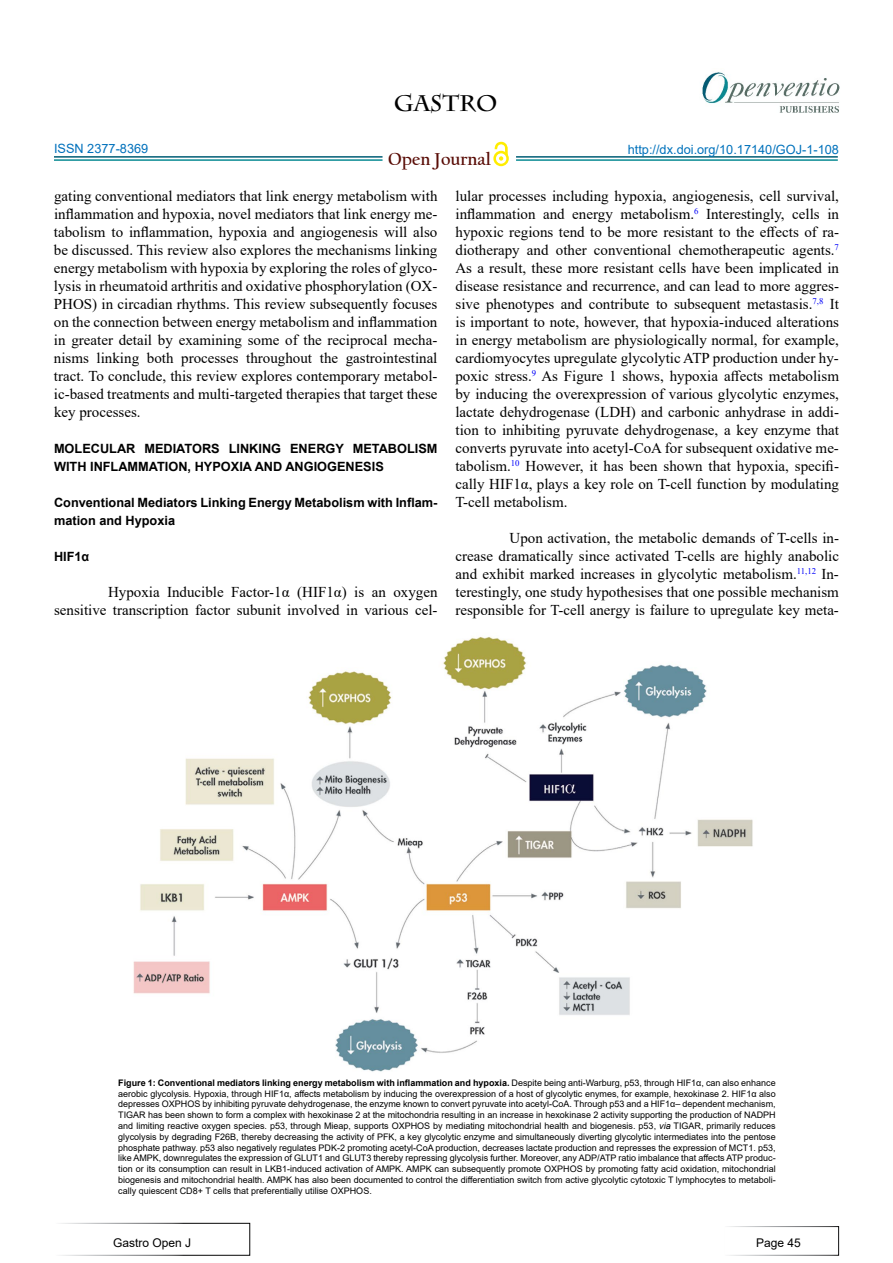
<style>
.page{position:relative;width:893px;height:1263px;background:#fff}
.page>*{position:absolute;margin:0;border:0;box-sizing:border-box;transform-origin:0 0}
.t1{font:700 22.5px "Charlemagne Std";color:#000}
.t2{font:700 18.15px "Californian FB";color:#580b05}
.t3{font:15px/18px "Times New Roman";color:#000;text-align:justify}
.t4{font:700 12.75px/18px "Arial";color:#000}
.t5{font:12.75px "Arial";color:#0072bc}
.t6{font:12.75px "Arial";color:#0071bc}
.t7{font:12px "Arial";color:#000}
.t8{font:9px/10.8px "Arial";color:#000;text-align:justify}
.s1{font-weight:700}
.s2{font-style:italic}
</style>
<div class="page">
<hr style="left:54px;top:156px;width:328px;height:2px;background:#015d75">
<hr style="left:54px;top:159px;width:328px;height:2px;background:#0a8b93">
<hr style="left:516px;top:156px;width:322px;height:2px;background:#015d75">
<hr style="left:516px;top:159px;width:322px;height:2px;background:#0a8b93">
<svg style="left:493px;top:151px;width:16px;height:15px"></svg>
<div style="left:496px;top:153px;width:10px;height:11px;background:#fff;border-radius:50%"></div>
<svg style="left:495px;top:141px;width:13px;height:20px"></svg>
<div style="left:54px;top:1223px;width:196px;height:33px;border:1px solid #fff"></div>
<div style="left:723px;top:1226px;width:116px;height:30px;border:1px solid #fff"></div>
<img style="left:702px;top:72px;width:138px;height:41px">
<img style="left:133px;top:637px;width:620px;height:435px">
<p class="t6" style="left:54px;top:140px;width:96px">ISSN 2377-8369</p>
<h1 class="t1" style="left:394px;top:90px;width:105px">GASTRO</h1>
<p class="t2" style="left:388px;top:148px;width:104px">Open Journal</p>
<p class="t5" style="left:628px;top:140px;width:213px">http://dx.doi.org/10.17140/GOJ-1-108</p>
<p class="t3" style="left:54px;top:186px;width:385px">gating conventional mediators that link energy metabolism with inflammation and hypoxia, novel mediators that link energy me&shy;tabolism to inflammation, hypoxia and angiogenesis will also be discussed. This review also explores the mechanisms linking energy metabolism with hypoxia by exploring the roles of glyco&shy;lysis in rheumatoid arthritis and oxidative phosphorylation (OX-PHOS) in circadian rhythms. This review subsequently focuses on the connection between energy metabolism and inflammation in greater detail by examining some of the reciprocal mecha&shy;nisms linking both processes throughout the gastrointestinal tract. To conclude, this review explores contemporary metabol&shy;ic-based treatments and multi-targeted therapies that target these key processes.</p>
<p class="t4" style="left:54px;top:440px;width:385px">MOLECULAR MEDIATORS LINKING ENERGY METABOLISM<br>WITH INFLAMMATION, HYPOXIA AND ANGIOGENESIS</p>
<p class="t4" style="left:54px;top:494px;width:385px">Conventional Mediators Linking Energy Metabolism with Inflam&shy;mation and Hypoxia</p>
<p class="t4" style="left:54px;top:548px;width:37px">HIF1α</p>
<p class="t3" style="left:54px;top:582px;width:385px;text-align:right">Hypoxia Inducible Factor-1α (HIF1α) is an oxygen sensitive transcription factor subunit involved in various cel-</p>
<p class="t3" style="left:455px;top:186px;width:385px">lular processes including hypoxia, angiogenesis, cell survival, inflammation and energy metabolism.<sup>6</sup> Interestingly, cells in hypoxic regions tend to be more resistant to the effects of ra&shy;diotherapy and other conventional chemotherapeutic agents.<sup>7<br></sup>As a result, these more resistant cells have been implicated in disease resistance and recurrence, and can lead to more aggres&shy;sive phenotypes and contribute to subsequent metastasis.<sup>7,8</sup> It is important to note, however, that hypoxia-induced alterations in energy metabolism are physiologically normal, for example, cardiomyocytes upregulate glycolytic ATP production under hy&shy;poxic stress.<sup>9</sup> As Figure 1 shows, hypoxia affects metabolism by inducing the overexpression of various glycolytic enzymes, lactate dehydrogenase (LDH) and carbonic anhydrase in addi&shy;tion to inhibiting pyruvate dehydrogenase, a key enzyme that converts pyruvate into acetyl-CoA for subsequent oxidative me&shy;tabolism.<sup>10</sup> However, it has been shown that hypoxia, specifi&shy;cally HIF1α, plays a key role on T-cell function by modulating T-cell metabolism.</p>
<p class="t3" style="left:455px;top:528px;width:385px;text-indent:54px">Upon activation, the metabolic demands of T-cells in&shy;crease dramatically since activated T-cells are highly anabolic and exhibit marked increases in glycolytic metabolism.<sup>11,12</sup> In&shy;terestingly, one study hypothesises that one possible mechanism responsible for T-cell anergy is failure to upregulate key meta-</p>
<p class="t8" style="left:118px;top:1077px;width:659px"><span class="s1">Figure 1: Conventional mediators linking energy metabolism with inflammation and hypoxia.</span> Despite being anti-Warburg, p53, through HIF1α, can also enhance aerobic glycolysis. Hypoxia, through HIF1α, affects metabolism by inducing the overexpression of a host of glycolytic enymes, for example, hexokinase 2. HIF1α also depresses OXPHOS by inhibiting pyruvate dehydrogenase, the enzyme known to convert pyruvate into acetyl-CoA. Through p53 and a HIF1α– dependent mechanism, TIGAR has been shown to form a complex with hexokinase 2 at the mitochondria resulting in an increase in hexokinase 2 activity supporting the production of NADPH and limiting reactive oxygen species. p53, through Mieap, supports OXPHOS by mediating mitochondrial health and biogenesis. p53, <span class="s2">via</span> TIGAR, primarily reduces glycolysis by degrading F26B, thereby decreasing the activity of PFK, a key glycolytic enzyme and simultaneously diverting glycolytic intermediates into the pentose phosphate pathway. p53 also negatively regulates PDK-2 promoting acetyl-CoA production, decreases lactate production and represses the expression of MCT1. p53, like AMPK, downregulates the expression of GLUT1 and GLUT3 thereby repressing glycolysis further. Moreover, any ADP/ATP ratio imbalance that affects ATP produc&shy;tion or its consumption can result in LKB1-induced activation of AMPK. AMPK can subsequently promote OXPHOS by promoting fatty acid oxidation, mitochondrial biogenesis and mitochondrial health. AMPK has also been documented to control the differentiation switch from active glycolytic cytotoxic T lymphocytes to metaboli&shy;cally quiescent CD8+ T cells that preferentially utilise OXPHOS.</p>
<p class="t7" style="left:113px;top:1234px;width:80px">Gastro Open J</p>
<p class="t7" style="left:756px;top:1234px;width:46px">Page 45</p>
</div>
